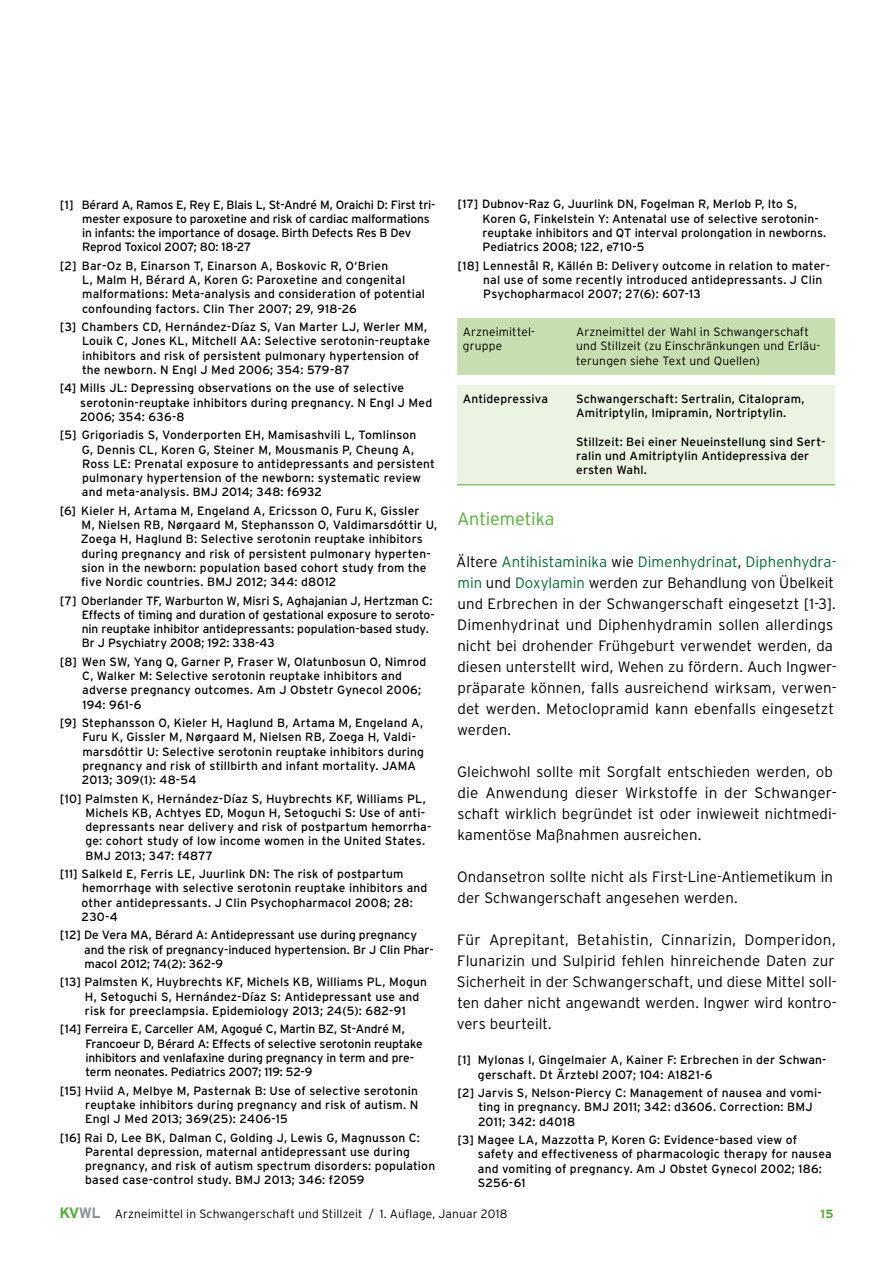
<style>
.page{position:relative;width:893px;height:1263px;background:#fff}
.page>*{position:absolute;margin:0;border:0;box-sizing:border-box;transform-origin:0 0}
.t1{font:300 18px "Interstate";letter-spacing:-.005em;color:#52ae32}
.t2{font:300 15px/21px "Interstate";letter-spacing:.005em;color:#000}
.t3{font:12px/14.2px "Interstate";letter-spacing:.01em;color:#000}
.t4{font:12px/14.2px "Interstate";letter-spacing:-.01em;color:#000}
.t5{font:12px/14.2px "Interstate";letter-spacing:-.015em;color:#000}
.t6{font:300 12px/14.2px "Interstate";letter-spacing:.015em;color:#000}
.t7{font:700 12px "Interstate";color:#52ae32}
.s1{color:#006b2d}
.s2{font-weight:700;font-size:15px;color:#52ae32}
.s3{font-weight:700;font-size:15px;color:#8e969c}
</style>
<div class="page">
<svg style="left:457px;top:318px;width:378px;height:167px;background:#dfecd3"></svg>
<hr style="left:463px;top:484px;width:109px;height:1px;background:#52ae32">
<hr style="left:572px;top:484px;width:263px;height:1px;background:#52ae32">
<p class="t5" style="left:82px;top:197px;width:355px;text-indent:-22px">[1] Bérard A, Ramos E, Rey E, Blais L, St-André M, Oraichi D: First tri&shy;mester exposure to paroxetine and risk of cardiac malformations in infants: the importance of dosage. Birth Defects Res B Dev Reprod Toxicol 2007; 80: 18-27</p>
<p class="t3" style="left:82px;top:258px;width:344px;text-indent:-22px">[2] Bar-Oz B, Einarson T, Einarson A, Boskovic R, O‘Brien<br>L, Malm H, Bérard A, Koren G: Paroxetine and congenital malformations: Meta-analysis and consideration of potential confounding factors. Clin Ther 2007; 29, 918-26</p>
<p class="t3" style="left:82px;top:320px;width:349px;text-indent:-22px">[3] Chambers CD, Hernández-Díaz S, Van Marter LJ, Werler MM, Louik C, Jones KL, Mitchell AA: Selective serotonin-reuptake inhibitors and risk of persistent pulmonary hypertension of the newborn. N Engl J Med 2006; 354: 579-87</p>
<p class="t3" style="left:80px;top:381px;width:354px;text-indent:-20px">[4] Mills JL: Depressing observations on the use of selective serotonin-reuptake inhibitors during pregnancy. N Engl J Med<br>2006; 354: 636-8</p>
<p class="t3" style="left:82px;top:428px;width:355px;text-indent:-22px">[5] Grigoriadis S, Vonderporten EH, Mamisashvili L, Tomlinson<br>G, Dennis CL, Koren G, Steiner M, Mousmanis P, Cheung A, Ross LE: Prenatal exposure to antidepressants and persistent pulmonary hypertension of the newborn: systematic review and meta-analysis. BMJ 2014; 348: f6932</p>
<p class="t3" style="left:81px;top:503px;width:358px;text-indent:-21px">[6] Kieler H, Artama M, Engeland A, Ericsson O, Furu K, Gissler<br>M, Nielsen RB, Nørgaard M, Stephansson O, Valdimarsdóttir U, Zoega H, Haglund B: Selective serotonin reuptake inhibitors during pregnancy and risk of persistent pulmonary hyperten&shy;sion in the newborn: population based cohort study from the five Nordic countries. BMJ 2012; 344: d8012</p>
<p class="t3" style="left:82px;top:593px;width:355px;text-indent:-22px">[7] Oberlander TF, Warburton W, Misri S, Aghajanian J, Hertzman C:<br>Effects of timing and duration of gestational exposure to seroto&shy;nin reuptake inhibitor antidepressants: population-based study.<br>Br J Psychiatry 2008; 192: 338-43</p>
<p class="t3" style="left:82px;top:654px;width:346px;text-indent:-22px">[8] Wen SW, Yang Q, Garner P, Fraser W, Olatunbosun O, Nimrod C, Walker M: Selective serotonin reuptake inhibitors and adverse pregnancy outcomes. Am J Obstetr Gynecol 2006; 194: 961-6</p>
<p class="t3" style="left:82px;top:716px;width:344px;text-indent:-22px">[9] Stephansson O, Kieler H, Haglund B, Artama M, Engeland A, Furu K, Gissler M, Nørgaard M, Nielsen RB, Zoega H, Valdi&shy;marsdóttir U: Selective serotonin reuptake inhibitors during pregnancy and risk of stillbirth and infant mortality. JAMA 2013; 309(1): 48-54</p>
<p class="t3" style="left:85px;top:791px;width:347px;text-indent:-25px">[10] Palmsten K, Hernández-Díaz S, Huybrechts KF, Williams PL, Michels KB, Achtyes ED, Mogun H, Setoguchi S: Use of anti&shy;depressants near delivery and risk of postpartum hemorrha&shy;ge: cohort study of low income women in the United States.<br>BMJ 2013; 347: f4877</p>
<p class="t3" style="left:81px;top:866px;width:347px;text-indent:-22px">[11] Salkeld E, Ferris LE, Juurlink DN: The risk of postpartum hemorrhage with selective serotonin reuptake inhibitors and other antidepressants. J Clin Psychopharmacol 2008; 28:<br>230-4</p>
<p class="t3" style="left:84px;top:928px;width:351px;text-indent:-24px">[12] De Vera MA, Bérard A: Antidepressant use during pregnancy and the risk of pregnancy-induced hypertension. Br J Clin Phar&shy;macol 2012; 74(2): 362-9</p>
<p class="t3" style="left:85px;top:975px;width:344px;text-indent:-25px">[13] Palmsten K, Huybrechts KF, Michels KB, Williams PL, Mogun<br>H, Setoguchi S, Hernández-Díaz S: Antidepressant use and risk for preeclampsia. Epidemiology 2013; 24(5): 682-91</p>
<p class="t4" style="left:85px;top:1022px;width:339px;text-indent:-25px">[14] Ferreira E, Carceller AM, Agogué C, Martin BZ, St-André M, Francoeur D, Bérard A: Effects of selective serotonin reuptake inhibitors and venlafaxine during pregnancy in term and pre&shy;term neonates. Pediatrics 2007; 119: 52-9</p>
<p class="t3" style="left:85px;top:1083px;width:335px;text-align:justify;text-indent:-25px">[15] Hviid A, Melbye M, Pasternak B: Use of selective serotonin reuptake inhibitors during pregnancy and risk of autism. N Engl J Med 2013; 369(25): 2406-15</p>
<p class="t3" style="left:85px;top:1130px;width:352px;text-indent:-25px">[16] Rai D, Lee BK, Dalman C, Golding J, Lewis G, Magnusson C:<br>Parental depression, maternal antidepressant use during pregnancy, and risk of autism spectrum disorders: population based case-control study. BMJ 2013; 346: f2059</p>
<p class="t3" style="left:483px;top:197px;width:345px;text-indent:-25px">[17] Dubnov-Raz G, Juurlink DN, Fogelman R, Merlob P, Ito S, Koren G, Finkelstein Y: Antenatal use of selective serotonin&shy;reuptake inhibitors and QT interval prolongation in newborns.<br>Pediatrics 2008; 122, e710-5</p>
<p class="t3" style="left:483px;top:258px;width:348px;text-indent:-26px">[18] Lennestål R, Källén B: Delivery outcome in relation to mater&shy;nal use of some recently introduced antidepressants. J Clin<br>Psychopharmacol 2007; 27(6): 607-13</p>
<p class="t6" style="left:463px;top:325px;width:74px">Arzneimittel&shy;gruppe</p>
<p class="t6" style="left:576px;top:325px;width:246px">Arzneimittel der Wahl in Schwangerschaft und Stillzeit (zu Einschränkungen und Erläu&shy;terungen siehe Text und Quellen)</p>
<p class="t3" style="left:463px;top:391px;width:87px">Antidepressiva</p>
<p class="t3" style="left:576px;top:391px;width:230px">Schwangerschaft: Sertralin, Citalopram,<br>Amitriptylin, Imipramin, Nortriptylin.</p>
<p class="t3" style="left:576px;top:434px;width:251px">Stillzeit: Bei einer Neueinstellung sind Sert&shy;ralin und Amitriptylin Antidepressiva der ersten Wahl.</p>
<h1 class="t1" style="left:457px;top:508px;width:99px">Antiemetika</h1>
<p class="t2" style="left:456px;top:551px;width:382px">Ältere <span class="s1">Antihistaminika</span> wie <span class="s1">Dimenhydrinat</span>, <span class="s1">Diphenhydra&shy;min</span> und <span class="s1">Doxylamin</span> werden zur Behandlung von Übelkeit und Erbrechen in der Schwangerschaft eingesetzt [1-3].<br>Dimenhydrinat und Diphenhydramin sollen allerdings nicht bei drohender Frühgeburt verwendet werden, da diesen unterstellt wird, Wehen zu fördern. Auch Ingwer&shy;präparate können, falls ausreichend wirksam, verwen&shy;det werden. Metoclopramid kann ebenfalls eingesetzt werden.</p>
<p class="t2" style="left:457px;top:761px;width:381px">Gleichwohl sollte mit Sorgfalt entschieden werden, ob die Anwendung dieser Wirkstoffe in der Schwanger&shy;schaft wirklich begründet ist oder inwieweit nichtmedi&shy;kamentöse Maßnahmen ausreichen.</p>
<p class="t2" style="left:457px;top:866px;width:377px">Ondansetron sollte nicht als First-Line-Antiemetikum in der Schwangerschaft angesehen werden.</p>
<p class="t2" style="left:457px;top:929px;width:381px">Für Aprepitant, Betahistin, Cinnarizin, Domperidon, Flunarizin und Sulpirid fehlen hinreichende Daten zur Sicherheit in der Schwangerschaft, und diese Mittel soll&shy;ten daher nicht angewandt werden. Ingwer wird kontro&shy;vers beurteilt.</p>
<p class="t3" style="left:478px;top:1053px;width:350px;text-indent:-20px">[1] Mylonas I, Gingelmaier A, Kainer F: Erbrechen in der Schwan&shy;gerschaft. Dt Ärztebl 2007; 104: A1821-6</p>
<p class="t3" style="left:478px;top:1086px;width:345px;text-indent:-20px">[2] Jarvis S, Nelson-Piercy C: Management of nausea and vomi&shy;ting in pregnancy. BMJ 2011; 342: d3606. Correction: BMJ<br>2011; 342: d4018</p>
<p class="t3" style="left:478px;top:1133px;width:355px;text-indent:-20px">[3] Magee LA, Mazzotta P, Koren G: Evidence-based view of safety and effectiveness of pharmacologic therapy for nausea and vomiting of pregnancy. Am J Obstet Gynecol 2002; 186:<br>S256-61</p>
<p class="t6" style="left:60px;top:1207px;width:449px"><span class="s2">KV</span><span class="s3">WL</span> Arzneimittel in Schwangerschaft und Stillzeit / 1. Auflage, Januar 2018</p>
<p class="t7" style="left:820px;top:1206px;width:14px">15</p>
</div>
